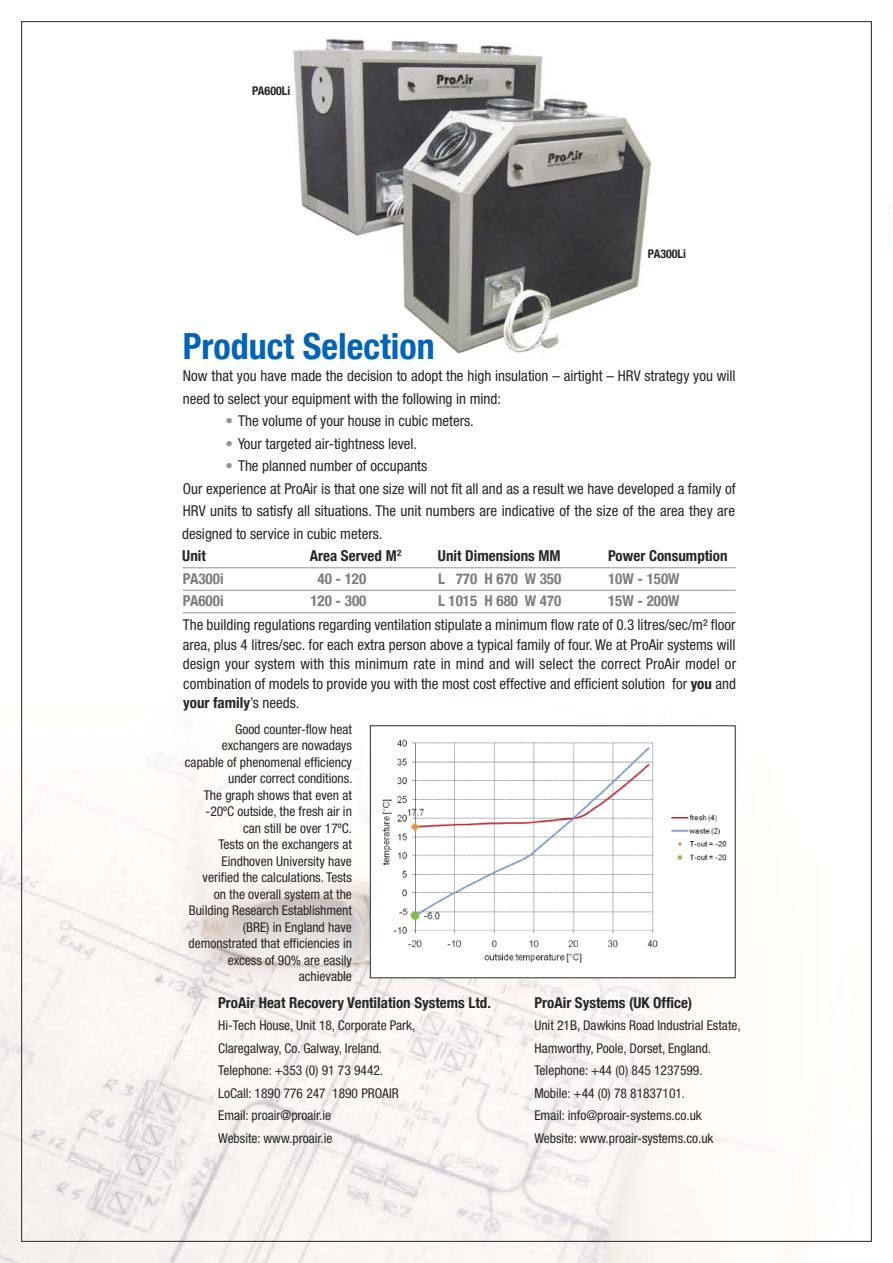
<style>
.page{position:relative;width:893px;height:1263px;background:#fff}
.page>*{position:absolute;margin:0;border:0;box-sizing:border-box;transform-origin:0 0}
.t1{font:700 condensed 36px "Helvetica Neue";color:#0064ba}
.t2{font:condensed 15px/22.5px "Helvetica Neue";color:#272627}
.t3{font:700 condensed 15px "Helvetica Neue";color:#272627}
.t4{font:700 condensed 15px "Helvetica Neue";color:#7d7d7d}
.t5{font:condensed 13.5px/16.5px "Helvetica Neue";color:#272627}
.t6{font:700 condensed 12px "Helvetica Neue";color:#272627}
.s1{color:#939393}
.s2{font-weight:700}
</style>
<div class="page">
<img style="left:0;top:38px;width:893px;height:1225px">
<hr style="left:183px;top:567px;width:553px;height:1px;background:#939393">
<hr style="left:183px;top:590px;width:553px;height:1px;background:#939393">
<hr style="left:183px;top:612px;width:553px;height:1px;background:#939393">
<img style="left:372px;top:727px;width:361px;height:249px">
<p class="t6" style="left:252px;top:84px;width:40px">PA600Li</p>
<p class="t6" style="left:648px;top:247px;width:40px">PA300Li</p>
<h1 class="t1" style="left:183px;top:324px;width:253px">Product Selection</h1>
<p class="t2" style="left:183px;top:366px;width:554px">Now that you have made the decision to adopt the high insulation – airtight – HRV strategy you will need to select your equipment with the following in mind:</p>
<p class="t2" style="left:225px;top:411px;width:250px"><span class="s1">•</span> The volume of your house in cubic meters.</p>
<p class="t2" style="left:225px;top:433px;width:193px"><span class="s1">•</span> Your targeted air-tightness level.</p>
<p class="t2" style="left:182px;top:456px;width:555px;text-indent:43px"><span class="s1">•</span> The planned number of occupants<br>Our experience at ProAir is that one size will not fit all and as a result we have developed a family of HRV units to satisfy all situations. The unit numbers are indicative of the size of the area they are designed to service in cubic meters.</p>
<p class="t3" style="left:182px;top:547px;width:25px">Unit</p>
<p class="t3" style="left:310px;top:547px;width:93px">Area Served M<sup>2</sup></p>
<p class="t3" style="left:438px;top:547px;width:124px">Unit Dimensions MM</p>
<p class="t3" style="left:608px;top:547px;width:121px">Power Consumption</p>
<p class="t4" style="left:183px;top:569px;width:42px">PA300i</p>
<p class="t4" style="left:318px;top:569px;width:50px">40 - 120</p>
<p class="t4" style="left:438px;top:569px;width:125px">L 770 H 670 W 350</p>
<p class="t4" style="left:608px;top:569px;width:73px">10W - 150W</p>
<p class="t4" style="left:183px;top:592px;width:42px">PA600i</p>
<p class="t4" style="left:310px;top:592px;width:57px">120 - 300</p>
<p class="t4" style="left:438px;top:592px;width:125px">L 1015 H 680 W 470</p>
<p class="t4" style="left:608px;top:592px;width:73px">15W - 200W</p>
<p class="t2" style="left:183px;top:616px;width:555px;line-height:19.5px;text-align:justify">The building regulations regarding ventilation stipulate a minimum flow rate of 0.3 litres/sec/m² floor area, plus 4 litres/sec. for each extra person above a typical family of four. We at ProAir systems will design your system with this minimum rate in mind and will select the correct ProAir model or combination of models to provide you with the most cost effective and efficient solution for <span class="s2">you</span> and <span class="s2">your family</span>’s needs.</p>
<p class="t5" style="left:185px;top:722px;width:169px;text-align:right">Good counter-flow heat exchangers are nowadays capable of phenomenal efficiency under correct conditions.<br>The graph shows that even at -20ºC outside, the fresh air in can still be over 17ºC.<br>Tests on the exchangers at<br>Eindhoven University have verified the calculations. Tests<br>on the overall system at the<br>Building Research Establishment (BRE) in England have demonstrated that efficiencies in excess of 90% are easily achievable</p>
<p class="t3" style="left:218px;top:993px;width:274px">ProAir Heat Recovery Ventilation Systems Ltd.</p>
<p class="t5" style="left:218px;top:1015px;width:199px;line-height:22.5px">Hi-Tech House, Unit 18, Corporate Park,<br>Claregalway, Co. Galway, Ireland.<br>Telephone: +353 (0) 91 73 9442.<br>LoCall: 1890 776 247 1890 PROAIR<br>Email: proair@proair.ie<br>Website: www.proair.ie</p>
<p class="t3" style="left:534px;top:993px;width:159px">ProAir Systems (UK Office)</p>
<p class="t5" style="left:534px;top:1015px;width:208px;line-height:22.5px">Unit 21B, Dawkins Road Industrial Estate, Hamworthy, Poole, Dorset, England.<br>Telephone: +44 (0) 845 1237599.<br>Mobile: +44 (0) 78 81837101.<br>Email: info@proair-systems.co.uk Website: www.proair-systems.co.uk</p>
</div>
